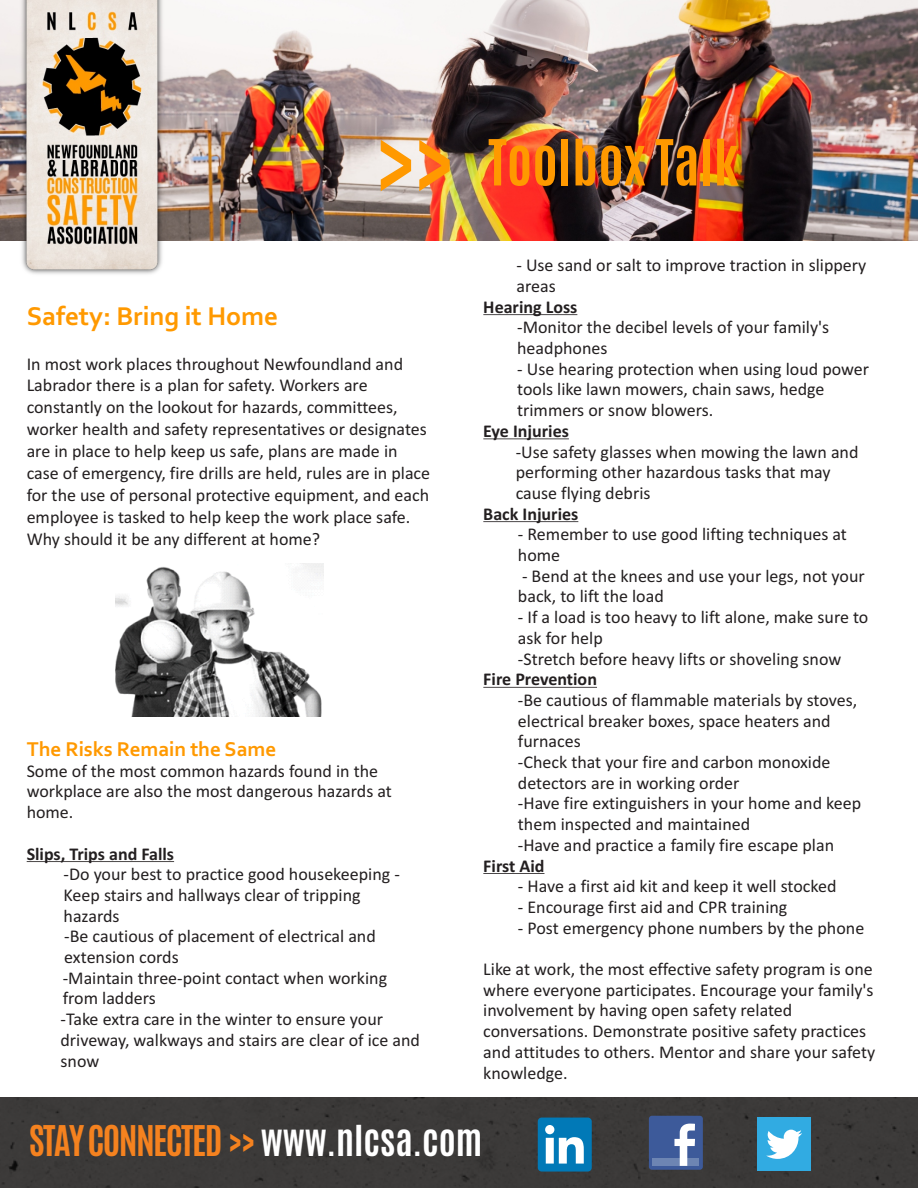
<style>
.page{position:relative;width:918px;height:1188px;background:#fff}
.page>*{position:absolute;margin:0;border:0;box-sizing:border-box;transform-origin:0 0}
.t1{font:108px "Antonio";color:#f90}
.t2{font:700 54px "Antonio";color:#f90}
.t3{font:700 36px "Antonio";letter-spacing:-.045em;color:#f5821f}
.t4{font:700 27px "Corbel";color:#f90}
.t5{font:700 21px "Corbel";color:#f90}
.t6{font:18px/20.7px "Calibri";color:#231f20}
.t7{font:700 18px "Calibri";color:#231f20}
.s1{color:#fff}
</style>
<div class="page">
<hr style="left:27px;top:861px;width:147px;height:1px;background:#231f20">
<hr style="left:483px;top:314px;width:94px;height:1px;background:#231f20">
<hr style="left:483px;top:438px;width:86px;height:1px;background:#231f20">
<hr style="left:483px;top:521px;width:95px;height:1px;background:#231f20">
<hr style="left:483px;top:687px;width:114px;height:1px;background:#231f20">
<hr style="left:483px;top:873px;width:61px;height:1px;background:#231f20">
<img style="left:0;top:0;width:918px;height:241px">
<img style="left:14px;top:0;width:156px;height:274px">
<div style="left:0;top:1098px;width:918px;height:90px;background:#3b3a39"></div>
<div style="left:757px;top:1117px;width:54px;height:54px;background:#31abe2"></div>
<svg style="left:766px;top:1130px;width:36px;height:29px"></svg>
<div style="left:538px;top:1118px;width:54px;height:54px;background:#0179b7;border-radius:4px"></div>
<svg style="left:545px;top:1125px;width:39px;height:39px"></svg>
<div style="left:649px;top:1116px;width:54px;height:54px;background:#3d5a9a;border-radius:3px"></div>
<div style="left:653px;top:1158px;width:46px;height:8px;background:#6d85b3"></div>
<svg style="left:674px;top:1124px;width:21px;height:42px"></svg>
<img style="left:116px;top:563px;width:207px;height:153px">
<h3 class="t4" style="left:27px;top:305px;width:253px">Safety: Bring it Home</h3>
<h1 class="t1" style="left:376px;top:82px;width:79px">&gt;&gt;</h1>
<p class="t6" style="left:27px;top:354px;width:405px;line-height:21.9px">In most work places throughout Newfoundland and Labrador there is a plan for safety. Workers are constantly on the lookout for hazards, committees, worker health and safety representatives or designates are in place to help keep us safe, plans are made in case of emergency, fire drills are held, rules are in place for the use of personal protective equipment, and each employee is tasked to help keep the work place safe.<br>Why should it be any different at home?</p>
<p class="t5" style="left:27px;top:740px;width:251px">The Risks Remain the Same</p>
<p class="t6" style="left:27px;top:762px;width:353px">Some of the most common hazards found in the</p>
<p class="t6" style="left:27px;top:783px;width:367px">workplace are also the most dangerous hazards at</p>
<p class="t6" style="left:27px;top:803px;width:48px">home.</p>
<p class="t7" style="left:27px;top:846px;width:149px">Slips, Trips and Falls</p>
<p class="t6" style="left:64px;top:865px;width:338px">-Do your best to practice good housekeeping -</p>
<p class="t6" style="left:64px;top:886px;width:299px">Keep stairs and hallways clear of tripping</p>
<p class="t6" style="left:64px;top:907px;width:58px">hazards</p>
<p class="t6" style="left:64px;top:928px;width:313px">-Be cautious of placement of electrical and extension cords</p>
<p class="t6" style="left:63px;top:969px;width:326px">-Maintain three-point contact when working</p>
<p class="t6" style="left:63px;top:990px;width:95px">from ladders</p>
<p class="t6" style="left:61px;top:1010px;width:324px">-Take extra care in the winter to ensure your</p>
<p class="t6" style="left:61px;top:1031px;width:361px">driveway, walkways and stairs are clear of ice and</p>
<p class="t6" style="left:61px;top:1052px;width:40px">snow</p>
<h2 class="t2" style="left:488px;top:124px;width:252px">Toolbox Talk</h2>
<p class="t6" style="left:516px;top:256px;width:352px">- Use sand or salt to improve traction in slippery areas</p>
<p class="t7" style="left:483px;top:299px;width:96px">Hearing Loss</p>
<p class="t6" style="left:517px;top:318px;width:313px">-Monitor the decibel levels of your family's headphones</p>
<p class="t6" style="left:517px;top:360px;width:354px">- Use hearing protection when using loud power tools like lawn mowers, chain saws, hedge trimmers or snow blowers.</p>
<p class="t7" style="left:483px;top:423px;width:87px">Eye Injuries</p>
<p class="t6" style="left:516px;top:443px;width:344px">-Use safety glasses when mowing the lawn and performing other hazardous tasks that may cause flying debris</p>
<p class="t7" style="left:483px;top:506px;width:97px">Back Injuries</p>
<p class="t6" style="left:518px;top:525px;width:331px">- Remember to use good lifting techniques at home</p>
<p class="t6" style="left:518px;top:567px;width:348px">- Bend at the knees and use your legs, not your back, to lift the load</p>
<p class="t6" style="left:518px;top:608px;width:352px">- If a load is too heavy to lift alone, make sure to ask for help<br>-Stretch before heavy lifts or shoveling snow</p>
<p class="t7" style="left:483px;top:672px;width:115px">Fire Prevention</p>
<p class="t6" style="left:518px;top:691px;width:341px">-Be cautious of flammable materials by stoves, electrical breaker boxes, space heaters and furnaces<br>-Check that your fire and carbon monoxide</p>
<p class="t6" style="left:518px;top:774px;width:223px">detectors are in working order</p>
<p class="t6" style="left:518px;top:795px;width:345px">-Have fire extinguishers in your home and keep</p>
<p class="t6" style="left:518px;top:815px;width:318px">them inspected and maintained<br>-Have and practice a family fire escape plan</p>
<p class="t7" style="left:483px;top:858px;width:63px">First Aid</p>
<p class="t6" style="left:518px;top:877px;width:320px">- Have a first aid kit and keep it well stocked</p>
<p class="t6" style="left:518px;top:898px;width:271px">- Encourage first aid and CPR training</p>
<p class="t6" style="left:518px;top:919px;width:348px">- Post emergency phone numbers by the phone</p>
<p class="t6" style="left:483px;top:960px;width:391px">Like at work, the most effective safety program is one</p>
<p class="t6" style="left:483px;top:981px;width:392px">where everyone participates. Encourage your family's</p>
<p class="t6" style="left:483px;top:1002px;width:311px">involvement by having open safety related</p>
<p class="t6" style="left:483px;top:1022px;width:385px">conversations. Demonstrate positive safety practices</p>
<p class="t6" style="left:483px;top:1043px;width:393px">and attitudes to others. Mentor and share your safety</p>
<p class="t6" style="left:483px;top:1064px;width:86px">knowledge.</p>
<h3 class="t3" style="left:29px;top:1114px;width:455px">STAYCONNECTED &gt;&gt; <span class="s1">www.nlcsa.com</span></h3>
</div>
